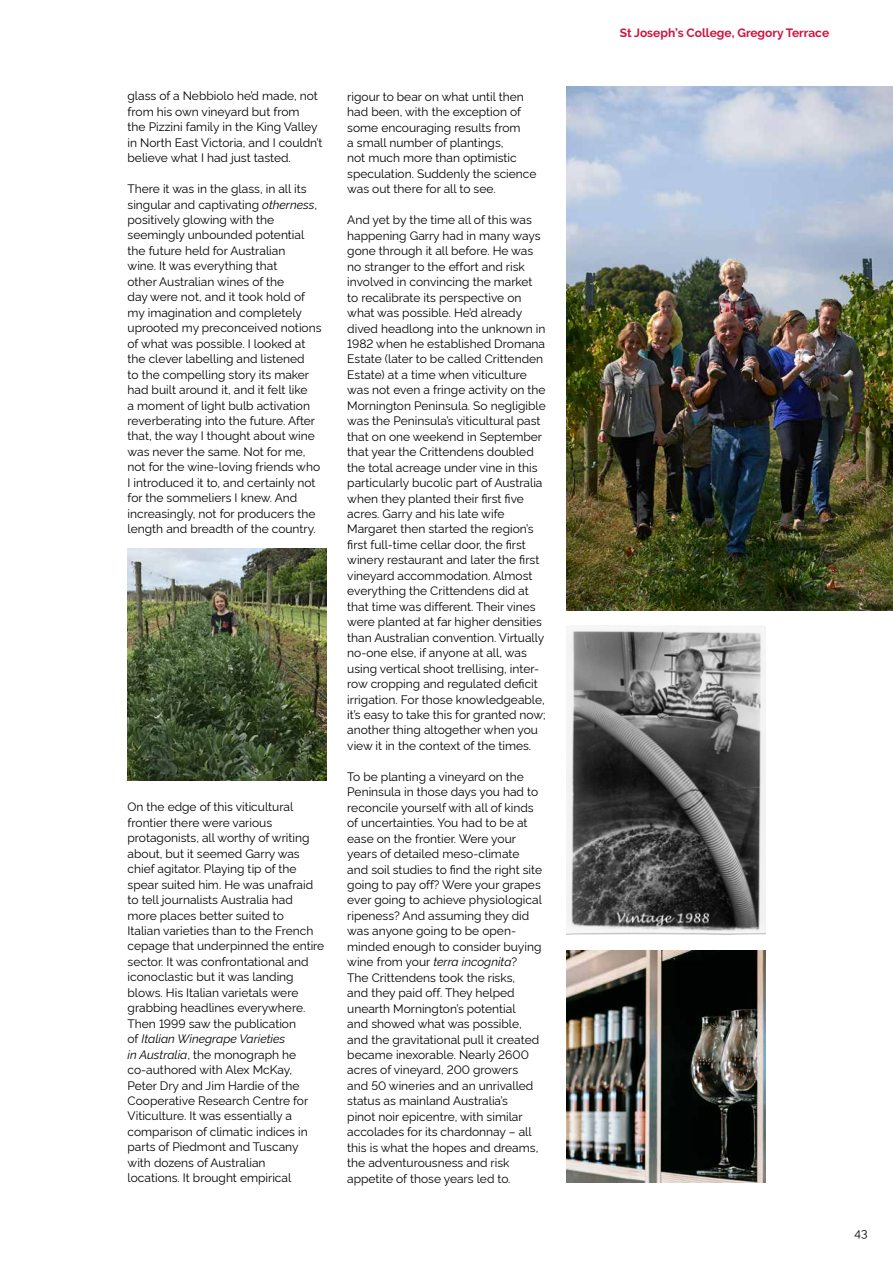
<style>
.page{position:relative;width:893px;height:1263px;background:#fff}
.page>*{position:absolute;margin:0;border:0;box-sizing:border-box;transform-origin:0 0}
.t1{font:12px/15.5px "Rawline";color:#000}
.t2{font:700 12px "Raleway";color:#cd163f}
.t3{font:12px "Raleway";color:#000}
.s1{font-style:italic}
</style>
<div class="page">
<img style="left:567px;top:87px;width:326px;height:523px">
<img style="left:567px;top:626px;width:198px;height:309px">
<img style="left:567px;top:950px;width:198px;height:232px">
<img style="left:128px;top:548px;width:198px;height:232px">
<p class="t1" style="left:128px;top:87px;width:196px">glass of a Nebbiolo he’d made, not from his own vineyard but from<br>the Pizzini family in the King Valley in North East Victoria, and I couldn’t believe what I had just tasted.</p>
<p class="t1" style="left:128px;top:180px;width:195px">There it was in the glass, in all its singular and captivating <span class="s1">otherness</span>, positively glowing with the seemingly unbounded potential the future held for Australian<br>wine. It was everything that<br>other Australian wines of the<br>day were not, and it took hold of my imagination and completely uprooted my preconceived notions of what was possible. I looked at the clever labelling and listened<br>to the compelling story its maker had built around it, and it felt like<br>a moment of light bulb activation reverberating into the future. After that, the way I thought about wine was never the same. Not for me, not for the wine-loving friends who<br>I introduced it to, and certainly not for the sommeliers I knew. And increasingly, not for producers the length and breadth of the country.</p>
<p class="t1" style="left:128px;top:798px;width:198px">On the edge of this viticultural frontier there were various protagonists, all worthy of writing about, but it seemed Garry was chief agitator. Playing tip of the spear suited him. He was unafraid to tell journalists Australia had more places better suited to<br>Italian varieties than to the French cepage that underpinned the entire sector. It was confrontational and iconoclastic but it was landing blows. His Italian varietals were grabbing headlines everywhere.<br>Then 1999 saw the publication<br>of <span class="s1">Italian Winegrape Varieties<br>in Australia</span>, the monograph he co-authored with Alex McKay,<br>Peter Dry and Jim Hardie of the<br>Cooperative Research Centre for<br>Viticulture. It was essentially a comparison of climatic indices in parts of Piedmont and Tuscany with dozens of Australian<br>locations. It brought empirical</p>
<p class="t1" style="left:347px;top:87px;width:191px">rigour to bear on what until then had been, with the exception of some encouraging results from<br>a small number of plantings,<br>not much more than optimistic speculation. Suddenly the science was out there for all to see.</p>
<p class="t1" style="left:347px;top:211px;width:200px">And yet by the time all of this was happening Garry had in many ways gone through it all before. He was no stranger to the effort and risk involved in convincing the market to recalibrate its perspective on what was possible. He’d already dived headlong into the unknown in 1982 when he established Dromana Estate (later to be called Crittenden Estate) at a time when viticulture was not even a fringe activity on the Mornington Peninsula. So negligible was the Peninsula’s viticultural past that on one weekend in September that year the Crittendens doubled the total acreage under vine in this particularly bucolic part of Australia when they planted their first five acres. Garry and his late wife Margaret then started the region’s first full-time cellar door, the first winery restaurant and later the first vineyard accommodation. Almost everything the Crittendens did at that time was different. Their vines were planted at far higher densities than Australian convention. Virtually no-one else, if anyone at all, was using vertical shoot trellising, inter&shy;row cropping and regulated deficit irrigation. For those knowledgeable, it’s easy to take this for granted now; another thing altogether when you view it in the context of the times.</p>
<p class="t1" style="left:347px;top:767px;width:196px">To be planting a vineyard on the<br>Peninsula in those days you had to reconcile yourself with all of kinds of uncertainties. You had to be at ease on the frontier. Were your years of detailed meso-climate and soil studies to find the right site going to pay off? Were your grapes ever going to achieve physiological ripeness? And assuming they did was anyone going to be open&shy;minded enough to consider buying wine from your <span class="s1">terra incognita</span>?<br>The Crittendens took the risks,<br>and they paid off. They helped unearth Mornington’s potential<br>and showed what was possible, and the gravitational pull it created became inexorable. Nearly 2600 acres of vineyard, 200 growers<br>and 50 wineries and an unrivalled status as mainland Australia’s<br>pinot noir epicentre, with similar accolades for its chardonnay – all this is what the hopes and dreams, the adventurousness and risk appetite of those years led to.</p>
<p class="t2" style="left:620px;top:26px;width:211px">St Joseph’s College, Gregory Terrace</p>
<p class="t3" style="left:855px;top:1226px;width:14px">43</p>
</div>
